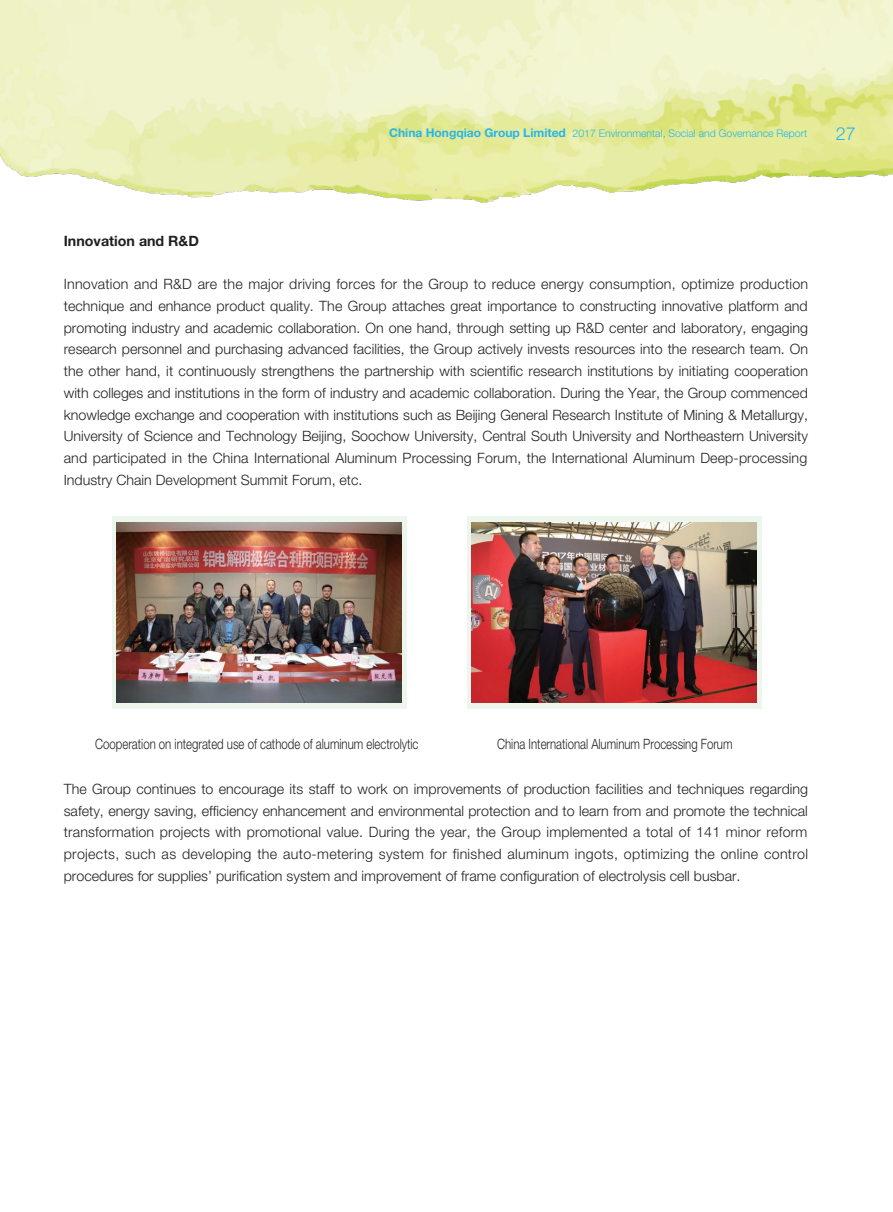
<style>
.page{position:relative;width:893px;height:1212px;background:#fff}
.page>*{position:absolute;margin:0;border:0;box-sizing:border-box;transform-origin:0 0}
.t1{font:300 18px "Helvetica Neue LT Std";color:#26b6ea}
.t2{font:300 14.25px/21.8px "Helvetica Neue LT Std";color:#231f20;text-align:justify}
.t3{font:300 14.25px "Helvetica Neue LT Std";color:#231f20;scale:.8 1}
.t4{font:700 14.25px "Helvetica Neue LT Std";color:#231f20}
.t5{font:300 10.5px "Helvetica Neue LT Std";color:#26b6ea}
.s1{font-weight:700;font-size:12px}
</style>
<div class="page">
<img style="left:0;top:0;width:893px;height:203px">
<div style="left:112px;top:517px;width:295px;height:192px;background:#ecf6ed"></div>
<div style="left:467px;top:517px;width:294px;height:192px;background:#ecf6ed"></div>
<img style="left:117px;top:522px;width:285px;height:181px">
<img style="left:472px;top:522px;width:285px;height:181px">
<p class="t5" style="left:389px;top:127px;width:419px"><span class="s1">China Hongqiao Group Limited</span> 2017 Environmental, Social and Governance Report</p>
<p class="t1" style="left:836px;top:122px;width:22px">27</p>
<p class="t4" style="left:64px;top:232px;width:137px">Innovation and R&amp;D</p>
<p class="t2" style="left:64px;top:273px;width:746px">Innovation and R&amp;D are the major driving forces for the Group to reduce energy consumption, optimize production technique and enhance product quality. The Group attaches great importance to constructing innovative platform and promoting industry and academic collaboration. On one hand, through setting up R&amp;D center and laboratory, engaging research personnel and purchasing advanced facilities, the Group actively invests resources into the research team. On the other hand, it continuously strengthens the partnership with scientific research institutions by initiating cooperation with colleges and institutions in the form of industry and academic collaboration. During the Year, the Group commenced knowledge exchange and cooperation with institutions such as Beijing General Research Institute of Mining &amp; Metallurgy, University of Science and Technology Beijing, Soochow University, Central South University and Northeastern University and participated in the China International Aluminum Processing Forum, the International Aluminum Deep-processing Industry Chain Development Summit Forum, etc.</p>
<p class="t3" style="left:95px;top:735px;width:406px">Cooperation on integrated use of cathode of aluminum electrolytic</p>
<p class="t3" style="left:497px;top:735px;width:296px">China International Aluminum Processing Forum</p>
<p class="t2" style="left:64px;top:778px;width:746px">The Group continues to encourage its staff to work on improvements of production facilities and techniques regarding safety, energy saving, efficiency enhancement and environmental protection and to learn from and promote the technical transformation projects with promotional value. During the year, the Group implemented a total of 141 minor reform projects, such as developing the auto-metering system for finished aluminum ingots, optimizing the online control procedures for supplies’ purification system and improvement of frame configuration of electrolysis cell busbar.</p>
</div>
